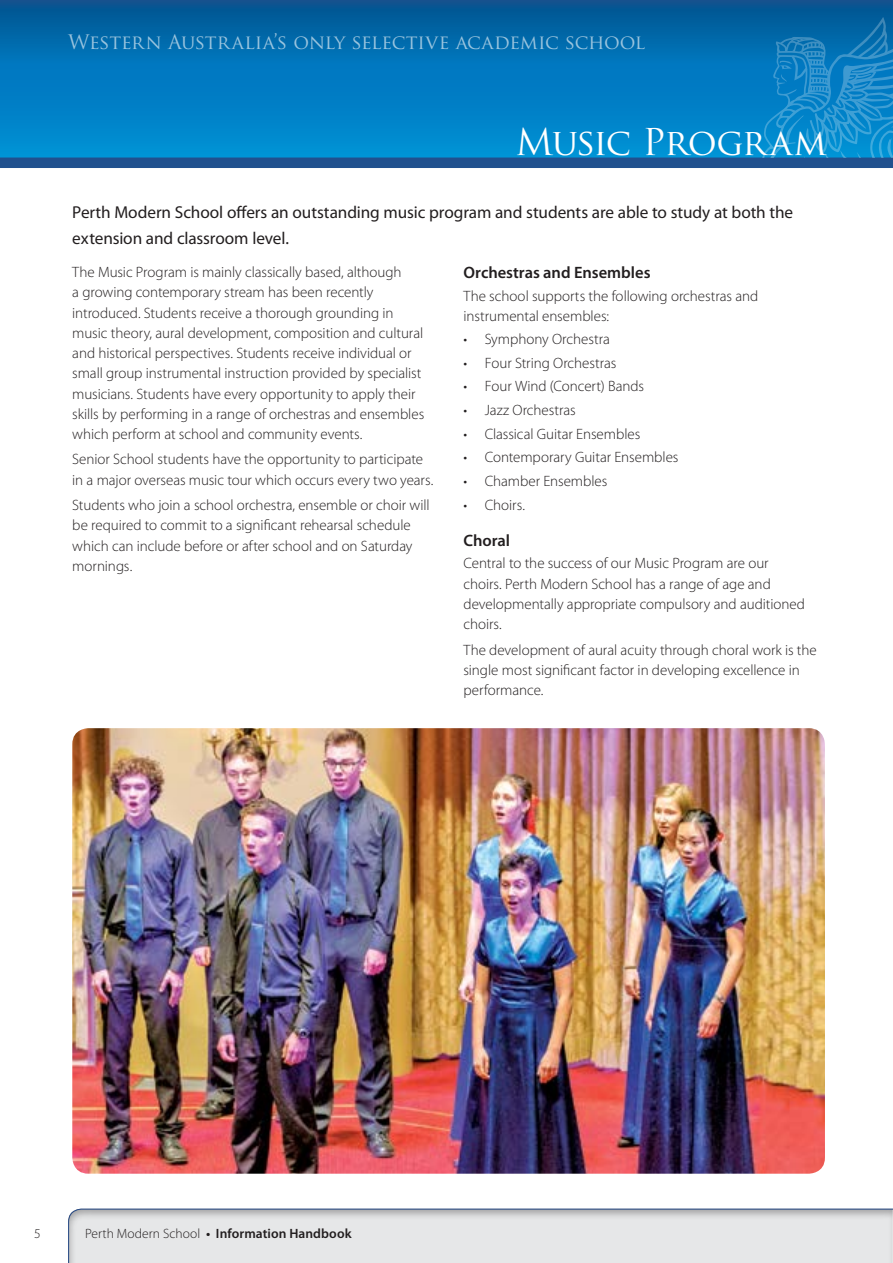
<style>
.page{position:relative;width:893px;height:1263px;background:#fff}
.page>*{position:absolute;margin:0;border:0;box-sizing:border-box;transform-origin:0 0}
.t1{font:36px "Trajan Pro";letter-spacing:-.03em;color:#fff}
.t2{font:19.5px "Trajan Pro";letter-spacing:-.015em;color:#fff}
.t3{font:17.25px/25.5px "Myriad Pro";letter-spacing:-.005em;color:#221e1f}
.t4{font:600 16.5px "Myriad Pro";color:#221e1f}
.t5{font:300 15px/20.2px "Myriad Pro";letter-spacing:-.005em;color:#221e1f}
.t6{font:600 13.5px "Myriad Pro";letter-spacing:.005em;color:#221e1f}
.t7{font:300 13.5px "Myriad Pro";color:#221e1f}
.s1{font-weight:300}
</style>
<div class="page">
<div style="left:0;top:0;width:893px;height:168px;background:linear-gradient(to bottom,#025999,#0098e0)"></div>
<div style="left:0;top:158px;width:893px;height:10px;background:#21518e"></div>
<svg style="left:68px;top:1208px;width:825px;height:55px;background:#dbdde0"></svg>
<svg style="left:761px;top:17px;width:132px;height:140px;background:#1182c2"></svg>
<img style="left:72px;top:728px;width:753px;height:446px">
<h2 class="t2" style="left:68px;top:30px;width:579px">Western Australia’s only selective academic school</h2>
<h1 class="t1" style="left:515px;top:119px;width:313px">Music Program</h1>
<p class="t3" style="left:72px;top:199px;width:722px">Perth Modern School offers an outstanding music program and students are able to study at both the extension and classroom level.</p>
<p class="t5" style="left:72px;top:262px;width:353px">The Music Program is mainly classically based, although<br>a growing contemporary stream has been recently introduced. Students receive a thorough grounding in music theory, aural development, composition and cultural and historical perspectives. Students receive individual or small group instrumental instruction provided by specialist musicians. Students have every opportunity to apply their skills by performing in a range of orchestras and ensembles which perform at school and community events.</p>
<p class="t5" style="left:72px;top:449px;width:361px">Senior School students have the opportunity to participate in a major overseas music tour which occurs every two years.</p>
<p class="t5" style="left:72px;top:495px;width:359px">Students who join a school orchestra, ensemble or choir will be required to commit to a significant rehearsal schedule which can include before or after school and on Saturday mornings.</p>
<p class="t4" style="left:463px;top:262px;width:189px">Orchestras and Ensembles</p>
<p class="t5" style="left:463px;top:286px;width:296px">The school supports the following orchestras and instrumental ensembles:</p>
<p class="t5" style="left:463px;top:329px;width:148px">• Symphony Orchestra</p>
<p class="t5" style="left:463px;top:352px;width:155px">• Four String Orchestras</p>
<p class="t5" style="left:463px;top:376px;width:182px">• Four Wind (Concert) Bands</p>
<p class="t5" style="left:463px;top:400px;width:114px">• Jazz Orchestras</p>
<p class="t5" style="left:463px;top:423px;width:178px">• Classical Guitar Ensembles</p>
<p class="t5" style="left:463px;top:447px;width:216px">• Contemporary Guitar Ensembles</p>
<p class="t5" style="left:463px;top:471px;width:145px">• Chamber Ensembles</p>
<p class="t5" style="left:463px;top:494px;width:62px">• Choirs.</p>
<p class="t4" style="left:463px;top:530px;width:48px">Choral</p>
<p class="t5" style="left:463px;top:553px;width:343px">Central to the success of our Music Program are our choirs. Perth Modern School has a range of age and developmentally appropriate compulsory and auditioned choirs.</p>
<p class="t5" style="left:463px;top:639px;width:355px">The development of aural acuity through choral work is the single most significant factor in developing excellence in performance.</p>
<p class="t7" style="left:34px;top:1225px;width:8px">5</p>
<p class="t6" style="left:85px;top:1224px;width:268px"><span class="s1">Perth Modern School</span> • Information Handbook</p>
</div>
